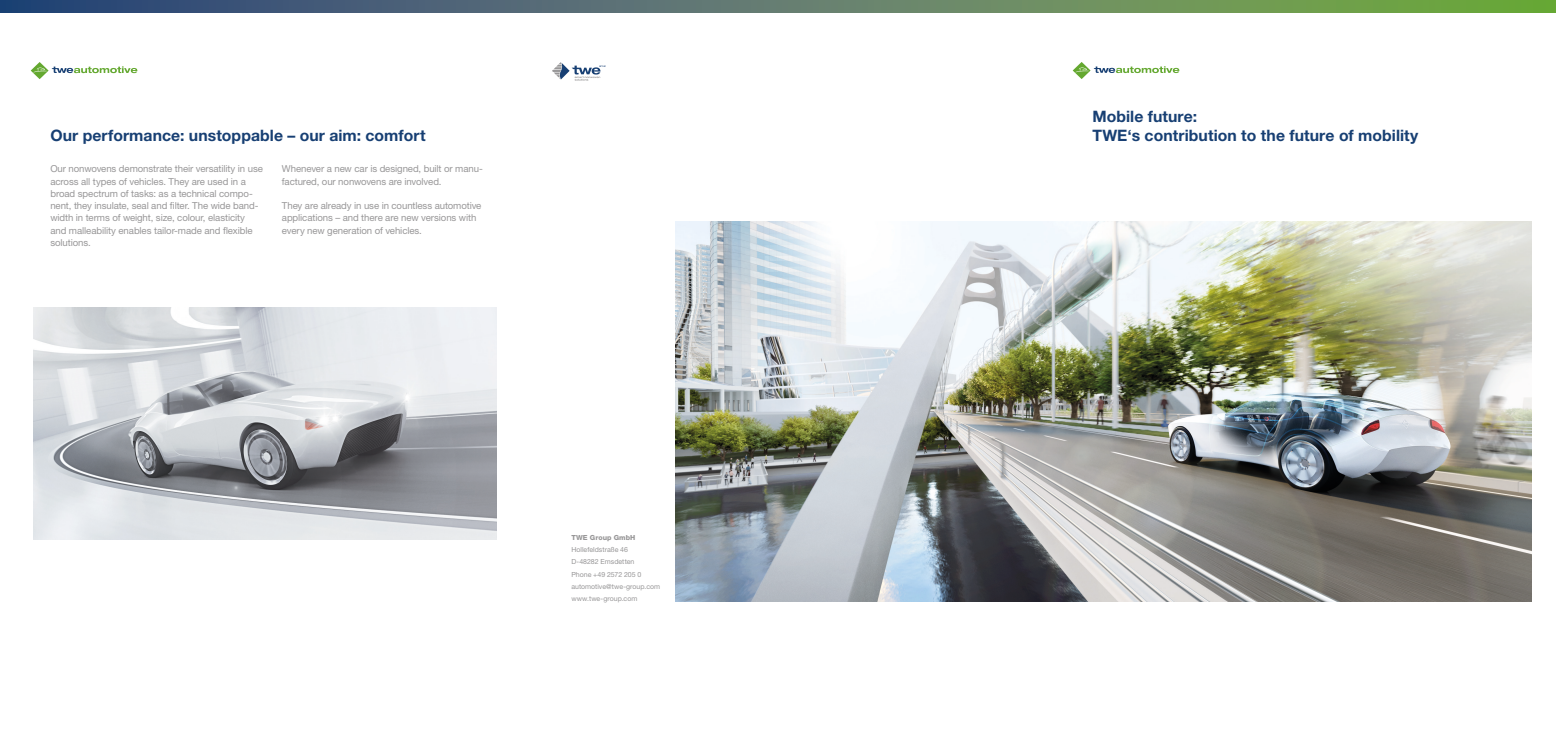
<style>
.page{position:relative;width:1556px;height:737px;background:#fff}
.page>*{position:absolute;margin:0;border:0;box-sizing:border-box;transform-origin:0 0}
.t1{font:700 15.75px/18.9px "Helvetica Neue LT Std";letter-spacing:.005em;color:#173f73}
.t2{font:9.62px/12.2px "Helvetica Neue LT Std";letter-spacing:-.01em;color:#989798}
.t3{font:7px/12.2px "Helvetica Neue LT Std";letter-spacing:.005em;color:#989798}
.t4{font:800 7px "Helvetica Neue LT Std";letter-spacing:.015em;color:#989798}
</style>
<div class="page">
<svg style="left:0;top:0;width:1556px;height:13px;background:#597a67"></svg>
<img style="left:34px;top:307px;width:463px;height:233px">
<svg style="left:31px;top:62px;width:106px;height:17px"></svg>
<svg style="left:1072px;top:62px;width:107px;height:17px"></svg>
<img style="left:675px;top:221px;width:856px;height:380px">
<svg style="left:552px;top:62px;width:54px;height:19px"></svg>
<h1 class="t1" style="left:50px;top:125px;width:377px">Our performance: unstoppable – our aim: comfort</h1>
<p class="t2" style="left:50px;top:163px;width:214px">Our nonwovens demonstrate their versatility in use across all types of vehicles. They are used in a broad spectrum of tasks: as a technical compo&shy;nent, they insulate, seal and lter. The wide band&shy;width in terms of weight, size, colour, elasticity and malleability enables tailor-made and exible solutions.</p>
<p class="t2" style="left:282px;top:163px;width:202px">Whenever a new car is designed, built or manu&shy;factured, our nonwovens are involved.</p>
<p class="t2" style="left:282px;top:199px;width:201px">They are already in use in countless automotive applications – and there are new versions with every new generation of vehicles.</p>
<p class="t4" style="left:571px;top:533px;width:66px">TWE Group GmbH</p>
<p class="t3" style="left:571px;top:543px;width:90px">Hollefeldstraße 46<br>D-48282 Emsdetten<br>Phone +49 2572 205 0 automotive@twe-group.com www.twe-group.com</p>
<h1 class="t1" style="left:1092px;top:107px;width:328px">Mobile future:<br>TWE‘s contribution to the future of mobility</h1>
</div>
